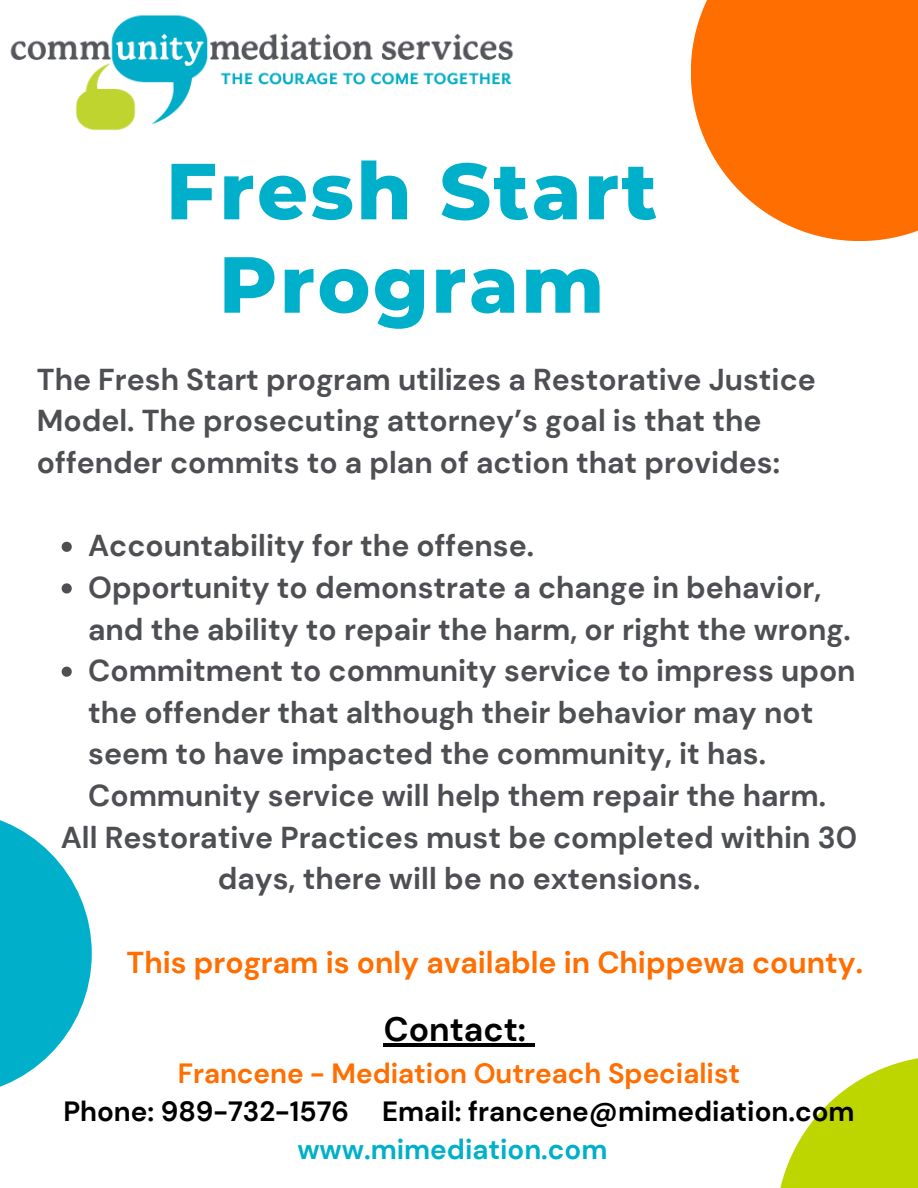
<style>
.page{position:relative;width:918px;height:1188px;background:#fff}
.page>*{position:absolute;margin:0;border:0;box-sizing:border-box;transform-origin:0 0}
.t1{font:800 79.35px/93.3px "Montserrat";letter-spacing:.03em;color:#00b0ca;text-align:center}
.t2{font:700 33.75px "DM Sans";color:#000}
.t3{font:700 30.15px/41.7px "DM Sans";color:#4d4f53}
.t4{font:700 30.15px "DM Sans";color:#ff6e00}
.t5{font:700 27.75px "DM Sans";color:#000}
.t6{font:700 27.75px "DM Sans";color:#ff6e00}
.t7{font:700 27.75px "DM Sans";color:#00b0ca}
</style>
<div class="page">
<svg style="left:780px;top:1058px;width:138px;height:130px;fill:#bed600"></svg>
<svg style="left:0;top:820px;width:92px;height:267px;fill:#00b0ca"></svg>
<div style="left:691px;top:0;width:227px;height:241px;background:#ff6e00"></div>
<svg style="left:62px;top:542px;width:10px;height:10px"></svg>
<svg style="left:62px;top:583px;width:10px;height:10px"></svg>
<svg style="left:62px;top:667px;width:10px;height:10px"></svg>
<img style="left:10px;top:15px;width:504px;height:116px">
<hr style="left:384px;top:1043px;width:142px;height:4px;background:#000">
<svg style="left:526px;top:1043px;width:8px;height:4px"></svg>
<h1 class="t1" style="left:166px;top:144px;width:493px">Fresh Start<br>Program</h1>
<p class="t3" style="left:37px;top:359px;width:780px">The Fresh Start program utilizes a Restorative Justice<br>Model. The prosecuting attorney’s goal is that the offender commits to a plan of action that provides:</p>
<p class="t3" style="left:88px;top:525px;width:769px">Accountability for the offense.<br>Opportunity to demonstrate a change in behavior, and the ability to repair the harm, or right the wrong.<br>Commitment to community service to impress upon the offender that although their behavior may not seem to have impacted the community, it has.<br>Community service will help them repair the harm.</p>
<p class="t3" style="left:61px;top:817px;width:798px;text-align:center">All Restorative Practices must be completed within 30 days, there will be no extensions.</p>
<p class="t4" style="left:127px;top:943px;width:738px">This program is only available in Chippewa county.</p>
<p class="t2" style="left:384px;top:1008px;width:144px">Contact:</p>
<p class="t6" style="left:178px;top:1055px;width:564px">Francene - Mediation Outreach Specialist</p>
<p class="t5" style="left:63px;top:1093px;width:793px">Phone: 989-732-1576 Email: francene@mimediation.com</p>
<p class="t7" style="left:297px;top:1132px;width:312px">www.mimediation.com</p>
</div>
